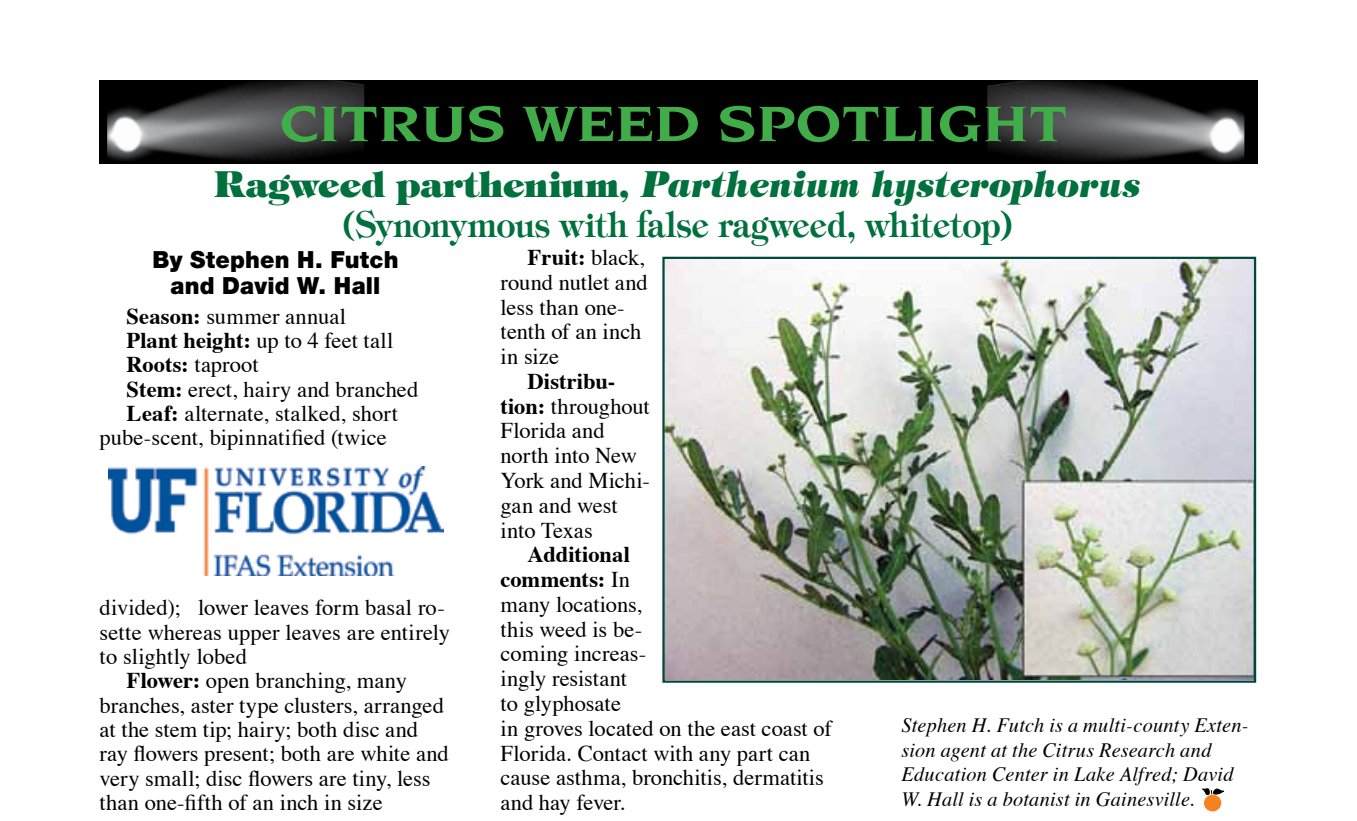
<style>
.page{position:relative;width:1357px;height:821px;background:#fff}
.page>*{position:absolute;margin:0;border:0;box-sizing:border-box;transform-origin:0 0}
.t1{font:700 53.55px "Novarese";color:#41ad49;scale:1.19 1}
.t2{font:600 36px/40.5px "Tiffany";color:#00703c;text-align:center;scale:.88 1}
.t3{font:900 23.62px/25.9px "Helvetica Neue";letter-spacing:.01em;color:#000;text-align:center}
.t4{font:22.5px/24.8px "Times";color:#000}
.t5{font:italic 20.25px/24.8px "Times";letter-spacing:.01em;color:#000}
.s1{font-weight:800}
.s2{font-weight:800;font-style:italic}
.s3{font-weight:700}
</style>
<div class="page">
<img style="left:109px;top:466px;width:335px;height:109px">
<div style="left:100px;top:80px;width:1157px;height:83px;background:#000"></div>
<img style="left:107px;top:80px;width:257px;height:81px">
<img style="left:987px;top:80px;width:257px;height:82px">
<img style="left:665px;top:259px;width:588px;height:420px">
<div style="left:662px;top:256px;width:594px;height:426px;border:2px solid #00483d"></div>
<div style="left:1204px;top:794px;width:17px;height:16px;background:#f58220;border-radius:50%"></div>
<div style="left:1204px;top:794px;width:17px;height:16px;border:1px solid #f58220;border-radius:50%"></div>
<svg style="left:1201px;top:788px;width:23px;height:6px"></svg>
<h1 class="t1" style="left:280px;top:93px;width:664px">CITRUS WEED SPOTLIGHT</h1>
<h2 class="t2" style="left:215px;top:164px;width:1053px"><span class="s1">Ragweed parthenium,</span> <span class="s2">Parthenium hysterophorus </span>(Synonymous with false ragweed, whitetop)</h2>
<p class="t3" style="left:152px;top:247px;width:247px">By Stephen H. Futch and David W. Hall</p>
<p class="t4" style="left:127px;top:303px;width:221px"><span class="s3">Season:</span> summer annual</p>
<p class="t4" style="left:127px;top:327px;width:268px"><span class="s3">Plant height:</span> up to 4 feet tall</p>
<p class="t4" style="left:127px;top:352px;width:133px"><span class="s3">Roots:</span> taproot</p>
<p class="t4" style="left:127px;top:376px;width:293px"><span class="s3">Stem:</span> erect, hairy and branched</p>
<p class="t4" style="left:127px;top:400px;width:273px"><span class="s3">Leaf:</span> alternate, stalked, short</p>
<p class="t4" style="left:100px;top:424px;width:289px">pube-scent, bipinnatified (twice</p>
<p class="t4" style="left:100px;top:595px;width:347px">divided); lower leaves form basal ro-</p>
<p class="t4" style="left:100px;top:619px;width:352px">sette whereas upper leaves are entirely</p>
<p class="t4" style="left:100px;top:643px;width:149px">to slightly lobed</p>
<p class="t4" style="left:127px;top:667px;width:282px"><span class="s3">Flower:</span> open branching, many</p>
<p class="t4" style="left:100px;top:692px;width:346px">branches, aster type clusters, arranged</p>
<p class="t4" style="left:100px;top:716px;width:320px">at the stem tip; hairy; both disc and</p>
<p class="t4" style="left:100px;top:740px;width:351px">ray flowers present; both are white and</p>
<p class="t4" style="left:100px;top:765px;width:332px">very small; disc flowers are tiny, less</p>
<p class="t4" style="left:100px;top:789px;width:285px">than one-fifth of an inch in size</p>
<p class="t4" style="left:500px;top:244px;width:149px;text-indent:27px"><span class="s3">Fruit:</span> black, round nutlet and less than one&shy;tenth of an inch in size</p>
<p class="t4" style="left:500px;top:368px;width:151px;text-indent:27px"><span class="s3">Distribu&shy;tion:</span> throughout<br>Florida and north into New<br>York and Michi&shy;gan and west into Texas</p>
<p class="t4" style="left:500px;top:541px;width:333px;text-indent:27px"><span class="s3">Additional<br>comments:</span> In<br>many locations,<br>this weed is be-<br>coming increas-<br>ingly resistant<br>to glyphosate<br>in groves located on the east coast of<br>Florida. Contact with any part can cause asthma, bronchitis, dermatitis and hay fever.</p>
<p class="t5" style="left:901px;top:711px;width:349px">Stephen H. Futch is a multi-county Exten&shy;sion agent at the Citrus Research and Education Center in Lake Alfred; David W. Hall is a botanist in Gainesville.</p>
</div>
